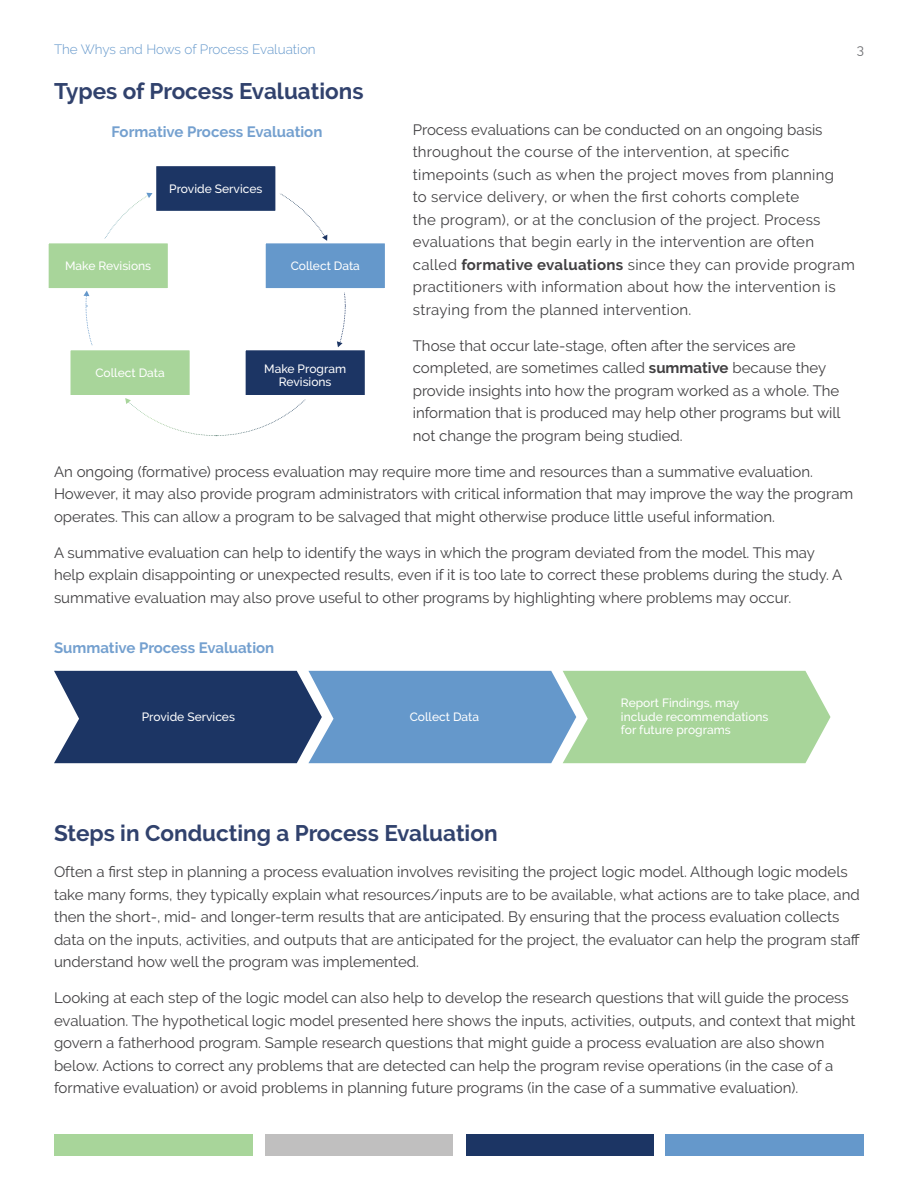
<style>
.page{position:relative;width:918px;height:1188px;background:#fff}
.page>*{position:absolute;margin:0;border:0;box-sizing:border-box;transform-origin:0 0}
.t1{font:700 22.5px "Raleway";color:#31426d}
.t2{font:15px/22.5px "Raleway";color:#414042}
.t3{font:15px/22.5px "Raleway";letter-spacing:.02em;color:#414042}
.t4{font:700 15px "Raleway";color:#74a0cf}
.t5{font:300 13.5px "Raleway";color:#6598cb}
.t6{font:13.5px "Raleway";color:#6d6e71}
.t7{font:500 12px/13.5px "Raleway";color:#fff}
.s1{font-weight:700}
</style>
<div class="page">
<div style="left:665px;top:1134px;width:199px;height:22px;background:#6598cb"></div>
<div style="left:466px;top:1134px;width:187px;height:22px;background:#1c3564"></div>
<div style="left:265px;top:1134px;width:188px;height:22px;background:#c0bfbf"></div>
<div style="left:54px;top:1134px;width:199px;height:22px;background:#a8d59a"></div>
<svg style="left:54px;top:671px;width:777px;height:92px;background:#6c929e"></svg>
<div style="left:152px;top:162px;width:128px;height:53px;background:#1c3564;border:4px solid #fff"></div>
<div style="left:261px;top:239px;width:128px;height:54px;background:#6598cb;border:4px solid #fff"></div>
<div style="left:241px;top:346px;width:128px;height:53px;background:#1c3564;border:4px solid #fff"></div>
<div style="left:66px;top:346px;width:128px;height:53px;background:#a8d59a;border:4px solid #fff"></div>
<div style="left:44px;top:239px;width:128px;height:54px;background:#a8d59a;border:4px solid #fff"></div>
<svg style="left:84px;top:176px;width:262px;height:260px"></svg>
<p class="t5" style="left:54px;top:41px;width:263px">The Whys and Hows of Process Evaluation</p>
<p class="t6" style="left:857px;top:41px;width:9px">3</p>
<h1 class="t1" style="left:54px;top:78px;width:311px">Types of Process Evaluations</h1>
<p class="t3" style="left:413px;top:118px;width:444px">Process evaluations can be conducted on an ongoing basis throughout the course of the intervention, at specific timepoints (such as when the project moves from planning<br>to service delivery, or when the first cohorts complete<br>the program), or at the conclusion of the project. Process evaluations that begin early in the intervention are often called <span class="s1">formative evaluations</span> since they can provide program practitioners with information about how the intervention is straying from the planned intervention.</p>
<p class="t2" style="left:413px;top:334px;width:429px">Those that occur late-stage, often after the services are completed, are sometimes called <span class="s1">summative</span> because they provide insights into how the program worked as a whole. The information that is produced may help other programs but will not change the program being studied.</p>
<p class="t2" style="left:54px;top:460px;width:801px">An ongoing (formative) process evaluation may require more time and resources than a summative evaluation.<br>However, it may also provide program administrators with critical information that may improve the way the program operates. This can allow a program to be salvaged that might otherwise produce little useful information.</p>
<p class="t2" style="left:54px;top:541px;width:790px">A summative evaluation can help to identify the ways in which the program deviated from the model. This may help explain disappointing or unexpected results, even if it is too late to correct these problems during the study. A summative evaluation may also prove useful to other programs by highlighting where problems may occur.</p>
<p class="t4" style="left:112px;top:123px;width:212px">Formative Process Evaluation</p>
<p class="t7" style="left:169px;top:182px;width:95px">Provide Services</p>
<p class="t7" style="left:65px;top:259px;width:88px">Make Revisions</p>
<p class="t7" style="left:291px;top:259px;width:71px">Collect Data</p>
<p class="t7" style="left:264px;top:362px;width:83px;text-align:center">Make Program<br>Revisions</p>
<p class="t7" style="left:95px;top:366px;width:71px">Collect Data</p>
<p class="t4" style="left:54px;top:640px;width:222px">Summative Process Evaluation</p>
<p class="t7" style="left:142px;top:710px;width:95px">Provide Services</p>
<p class="t7" style="left:410px;top:710px;width:71px">Collect Data</p>
<p class="t7" style="left:621px;top:696px;width:149px">Report Findings, may include recommendations for future programs</p>
<h1 class="t1" style="left:54px;top:821px;width:445px">Steps in Conducting a Process Evaluation</h1>
<p class="t2" style="left:54px;top:861px;width:807px">Often a first step in planning a process evaluation involves revisiting the project logic model. Although logic models take many forms, they typically explain what resources/inputs are to be available, what actions are to take place, and then the short-, mid- and longer-term results that are anticipated. By ensuring that the process evaluation collects data on the inputs, activities, and outputs that are anticipated for the project, the evaluator can help the program staff understand how well the program was implemented.</p>
<p class="t2" style="left:54px;top:987px;width:803px">Looking at each step of the logic model can also help to develop the research questions that will guide the process evaluation. The hypothetical logic model presented here shows the inputs, activities, outputs, and context that might govern a fatherhood program. Sample research questions that might guide a process evaluation are also shown below. Actions to correct any problems that are detected can help the program revise operations (in the case of a formative evaluation) or avoid problems in planning future programs (in the case of a summative evaluation).</p>
</div>
